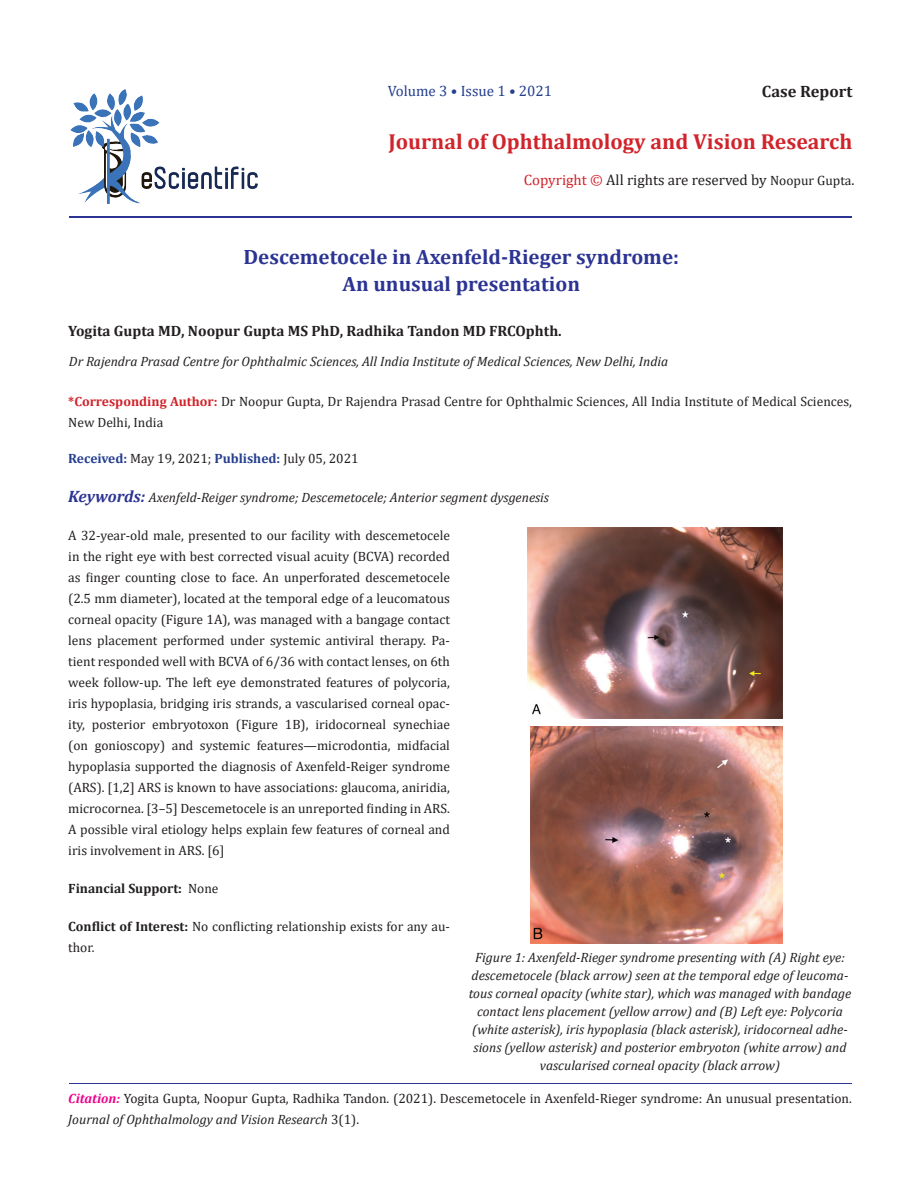
<style>
.page{position:relative;width:918px;height:1188px;background:#fff}
.page>*{position:absolute;margin:0;border:0;box-sizing:border-box;transform-origin:0 0}
.t1{font:700 21.75px "Cambria";color:#d1232a}
.t2{font:700 20.85px/27px "Cambria";color:#2b3393;text-align:center}
.t3{font:700 16.5px "Cambria";color:#231f20}
.t4{font:700 15px "Cambria";color:#231f20}
.t5{font:15px "Cambria";color:#231f20}
.t6{font:15px "Cambria";color:#253f8e}
.t7{font:13.5px/21px "Cambria";color:#231f20}
.t8{font:italic 13.5px/18px "Cambria";color:#231f20;text-align:center}
.t9{font:700 13.5px "Cambria";color:#231f20}
.s1{color:#d1232a}
.s2{font-size:13.5px}
.s3{font-weight:700;font-size:13.35px;color:#d1232a}
.s4{font-weight:700;color:#253f8e}
.s5{font-weight:700;font-size:16.5px;color:#2b3393}
.s6{font-weight:400}
.s7{font-weight:700}
.s8{font-weight:700;font-style:italic;color:#ed028c}
.s9{font-style:italic}
</style>
<div class="page">
<img style="left:70px;top:89px;width:187px;height:114px">
<hr style="left:69px;top:216px;width:782px;height:2px;background:#2b3393">
<hr style="left:69px;top:1083px;width:782px;height:1px;background:#2b3393">
<img style="left:527px;top:527px;width:255px;height:192px">
<img style="left:530px;top:726px;width:253px;height:218px">
<p class="t6" style="left:388px;top:82px;width:166px">Volume 3 • Issue 1 • 2021</p>
<p class="t3" style="left:762px;top:80px;width:92px">Case Report</p>
<h1 class="t1" style="left:388px;top:126px;width:465px">Journal of Ophthalmology and Vision Research</h1>
<p class="t5" style="left:524px;top:171px;width:332px"><span class="s1">Copyright ©</span> All rights are reserved by <span class="s2">Noopur Gupta</span>.</p>
<h2 class="t2" style="left:243px;top:242px;width:437px">Descemetocele in Axenfeld-Rieger syndrome:<br>An unusual presentation</h2>
<p class="t4" style="left:68px;top:320px;width:495px">Yogita Gupta MD, Noopur Gupta MS PhD, Radhika Tandon MD FRCOphth.</p>
<p class="t8" style="left:69px;top:352px;width:601px">Dr Rajendra Prasad Centre for Ophthalmic Sciences, All India Institute of Medical Sciences, New Delhi, India</p>
<p class="t7" style="left:68px;top:391px;width:785px"><span class="s3">*Corresponding Author:</span> Dr Noopur Gupta, Dr Rajendra Prasad Centre for Ophthalmic Sciences, All India Institute of Medical Sciences,<br>New Delhi, India</p>
<p class="t7" style="left:68px;top:448px;width:292px"><span class="s4">Received:</span> May 19, 2021; <span class="s4">Published:</span> July 05, 2021</p>
<p class="t8" style="left:68px;top:488px;width:482px"><span class="s5">Keywords:</span> Axenfeld-Reiger syndrome; Descemetocele; Anterior segment dysgenesis</p>
<p class="t7" style="left:68px;top:525px;width:383px;text-align:justify">A 32-year-old male, presented to our facility with descemetocele in the right eye with best corrected visual acuity (BCVA) recorded as finger counting close to face. An unperforated descemetocele (2.5 mm diameter), located at the temporal edge of a leucomatous corneal opacity (Figure 1A), was managed with a bangage contact lens placement performed under systemic antiviral therapy. Pa&shy;tient responded well with BCVA of 6/36 with contact lenses, on 6th week follow-up. The left eye demonstrated features of polycoria, iris hypoplasia, bridging iris strands, a vascularised corneal opac&shy;ity, posterior embryotoxon (Figure 1B), iridocorneal synechiae (on gonioscopy) and systemic features—microdontia, midfacial hypoplasia supported the diagnosis of Axenfeld-Reiger syndrome (ARS). [1,2] ARS is known to have associations: glaucoma, aniridia, microcornea. [3–5] Descemetocele is an unreported finding in ARS.<br>A possible viral etiology helps explain few features of corneal and iris involvement in ARS. [6]</p>
<p class="t9" style="left:68px;top:879px;width:152px">Financial Support: <span class="s6">None</span></p>
<p class="t7" style="left:68px;top:916px;width:383px"><span class="s7">Conflict of Interest:</span> No conflicting relationship exists for any au&shy;thor.</p>
<p class="t8" style="left:469px;top:948px;width:384px">Figure 1: Axenfeld-Rieger syndrome presenting with (A) Right eye: descemetocele (black arrow) seen at the temporal edge of leucoma&shy;tous corneal opacity (white star), which was managed with bandage contact lens placement (yellow arrow) and (B) Left eye: Polycoria (white asterisk), iris hypoplasia (black asterisk), iridocorneal adhe&shy;sions (yellow asterisk) and posterior embryoton (white arrow) and vascularised corneal opacity (black arrow)</p>
<p class="t7" style="left:68px;top:1088px;width:785px"><span class="s8">Citation:</span> Yogita Gupta, Noopur Gupta, Radhika Tandon. (2021). Descemetocele in Axenfeld-Rieger syndrome: An unusual presentation.<br><span class="s9">Journal of Ophthalmology and Vision Research</span> 3(1).</p>
</div>
